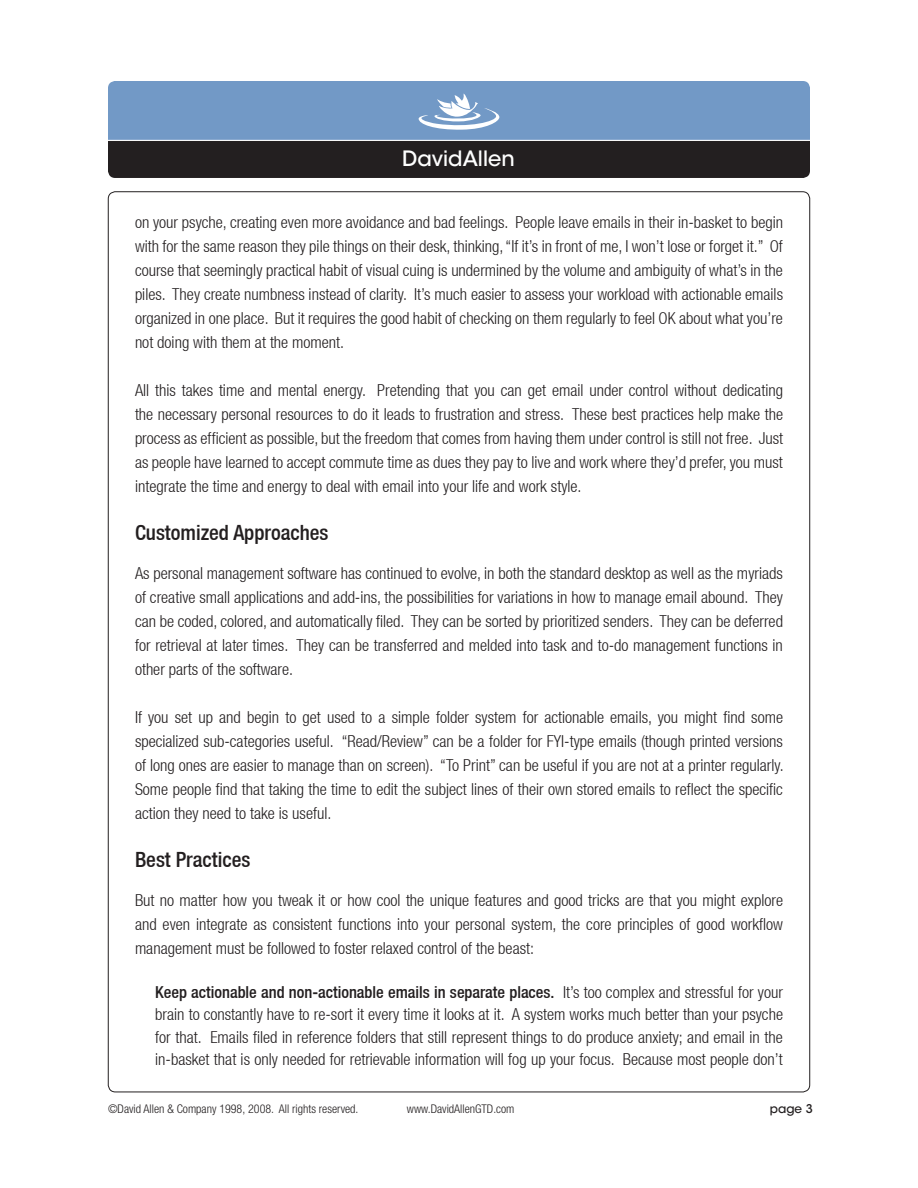
<style>
.page{position:relative;width:918px;height:1188px;background:#fff}
.page>*{position:absolute;margin:0;border:0;box-sizing:border-box;transform-origin:0 0}
.t1{font:500 condensed 21px "Helvetica Neue LT";color:#231f20}
.t2{font:21px "ITC Avant Garde MM";color:#fff}
.t3{font:300 condensed 16.5px/24px "Helvetica Neue LT";color:#231f20;text-align:justify}
.t4{font:300 condensed 12px "Helvetica Neue";color:#231f20}
.t5{font:12px "ITC Avant Garde MM";color:#231f20}
.s1{font-weight:500}
</style>
<div class="page">
<div style="left:108px;top:81px;width:702px;height:59px;background:#7299c6"></div>
<div style="left:108px;top:140px;width:702px;height:38px;background:#231f20"></div>
<svg style="left:419px;top:92px;width:80px;height:38px"></svg>
<hr style="left:97px;top:140px;width:728px;height:1px;background:#fff">
<p class="t2" style="left:402px;top:146px;width:114px">DavidAllen</p>
<p class="t3" style="left:135px;top:210px;width:650px">on your psyche, creating even more avoidance and bad feelings. People leave emails in their in-basket to begin with for the same reason they pile things on their desk, thinking, “If it’s in front of me, I won’t lose or forget it.” Of course that seemingly practical habit of visual cuing is undermined by the volume and ambiguity of what’s in the piles. They create numbness instead of clarity. It’s much easier to assess your workload with actionable emails organized in one place. But it requires the good habit of checking on them regularly to feel OK about what you’re not doing with them at the moment.</p>
<p class="t3" style="left:135px;top:378px;width:650px">All this takes time and mental energy. Pretending that you can get email under control without dedicating the necessary personal resources to do it leads to frustration and stress. These best practices help make the process as efficient as possible, but the freedom that comes from having them under control is still not free. Just as people have learned to accept commute time as dues they pay to live and work where they’d prefer, you must integrate the time and energy to deal with email into your life and work style.</p>
<p class="t1" style="left:135px;top:520px;width:195px">Customized Approaches</p>
<p class="t3" style="left:135px;top:561px;width:650px">As personal management software has continued to evolve, in both the standard desktop as well as the myriads of creative small applications and add-ins, the possibilities for variations in how to manage email abound. They can be coded, colored, and automatically filed. They can be sorted by prioritized senders. They can be deferred for retrieval at later times. They can be transferred and melded into task and to-do management functions in other parts of the software.</p>
<p class="t3" style="left:135px;top:705px;width:650px">If you set up and begin to get used to a simple folder system for actionable emails, you might find some specialized sub-categories useful. “Read/Review” can be a folder for FYI-type emails (though printed versions of long ones are easier to manage than on screen). “To Print” can be useful if you are not at a printer regularly.<br>Some people find that taking the time to edit the subject lines of their own stored emails to reflect the specific action they need to take is useful.</p>
<p class="t1" style="left:135px;top:847px;width:117px">Best Practices</p>
<p class="t3" style="left:135px;top:888px;width:650px">But no matter how you tweak it or how cool the unique features and good tricks are that you might explore and even integrate as consistent functions into your personal system, the core principles of good workflow management must be followed to foster relaxed control of the beast:</p>
<p class="t3" style="left:155px;top:980px;width:629px;line-height:22.5px"><span class="s1">Keep actionable and non-actionable emails in separate places.</span> It’s too complex and stressful for your brain to constantly have to re-sort it every time it looks at it. A system works much better than your psyche for that. Emails filed in reference folders that still represent things to do produce anxiety; and email in the in-basket that is only needed for retrievable information will fog up your focus. Because most people don’t</p>
<p class="t4" style="left:108px;top:1102px;width:252px">©David Allen &amp; Company 1998, 2008. All rights reserved.</p>
<p class="t4" style="left:407px;top:1102px;width:109px">www.DavidAllenGTD.com</p>
<p class="t5" style="left:770px;top:1101px;width:34px">page</p>
</div>
